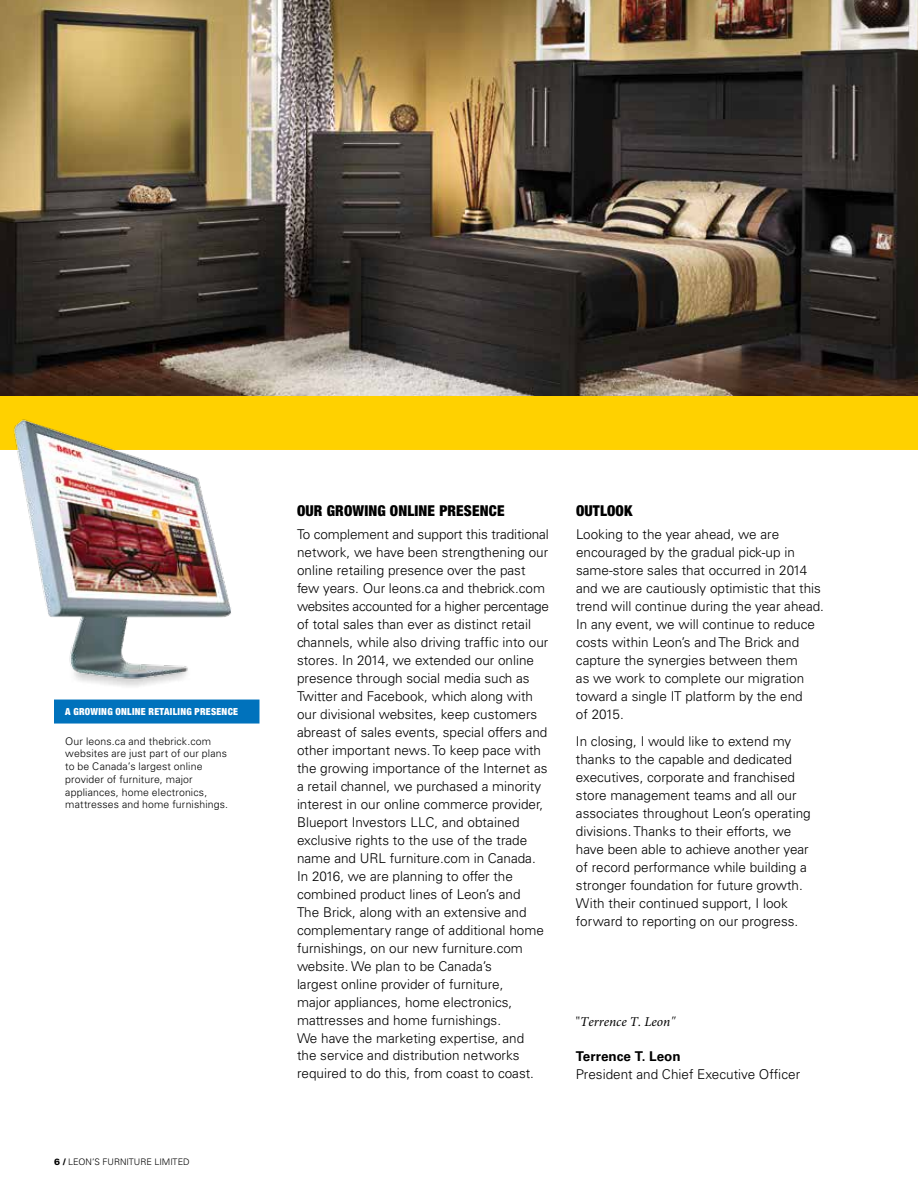
<style>
.page{position:relative;width:918px;height:1188px;background:#fff}
.page>*{position:absolute;margin:0;border:0;box-sizing:border-box;transform-origin:0 0}
.t1{font:900 condensed 15px "Helvetica Neue";letter-spacing:.01em;color:#000}
.t2{font:300 13.5px/18px "Univers";color:#000}
.t3{font:italic 13.5px "Minion Pro";color:#000}
.t4{font:700 13.5px "Univers";color:#000}
.t5{font:300 10.5px/12.8px "Univers";letter-spacing:.015em;color:#000}
.t6{font:900 condensed 9.75px "Helvetica Neue";letter-spacing:.03em;color:#fff}
.t7{font:300 9px "Univers";color:#000}
.s1{font-weight:900}
.s2{font-style:normal}
</style>
<div class="page">
<img style="left:0;top:0;width:918px;height:396px">
<div style="left:0;top:396px;width:918px;height:54px;background:#ffd100"></div>
<img style="left:10px;top:412px;width:272px;height:288px">
<div style="left:54px;top:700px;width:206px;height:24px;background:#0072bc"></div>
<p class="t6" style="left:65px;top:706px;width:174px">A GROWING ONLINE RETAILING PRESENCE</p>
<p class="t5" style="left:65px;top:734px;width:164px">Our leons.ca and thebrick.com websites are just part of our plans to be Canada’s largest online provider of furniture, major appliances, home electronics, mattresses and home furnishings.</p>
<p class="t7" style="left:54px;top:1156px;width:136px"><span class="s1">6 /</span> Leon’s Furniture Li mited</p>
<p class="t1" style="left:297px;top:502px;width:209px">OUR GROWING ONLINE PRESENCE</p>
<p class="t2" style="left:297px;top:525px;width:253px">To complement and support this traditional network, we have been strengthening our online retailing presence over the past few years. Our leons.ca and thebrick.com websites accounted for a higher percentage of total sales than ever as distinct retail channels, while also driving traffic into our stores. In 2014, we extended our online presence through social media such as Twitter and Facebook, which along with our divisional websites, keep customers abreast of sales events, special offers and other important news. To keep pace with the growing importance of the Internet as a retail channel, we purchased a minority interest in our online commerce provider, Blueport Investors LLC, and obtained exclusive rights to the use of the trade name and U RL furniture.com in Canada.<br>In 2016, we are planning to offer the combined product lines of Leon’s and<br>The Brick, along with an extensive and complementary range of additional home furnishings, on our new furniture.com website. We plan to be Canada’s<br>largest online provider of furniture,<br>major appliances, home electronics, mattresses and home furnishings.<br>We have the marketing expertise, and<br>the service and distribution networks required to do this, from coast to coast.</p>
<p class="t1" style="left:576px;top:502px;width:58px">OUTLOOK</p>
<p class="t2" style="left:576px;top:525px;width:250px">Looking to the year ahead, we are encouraged by the gradual pick-up in same-store sales that occurred in 2014 and we are cautiously optimistic that this trend will continue during the year ahead.<br>In any event, we will continue to reduce costs within Leon’s and The Brick and capture the synergies between them<br>as we work to complete our migration toward a single IT platform by the end<br>of 2015.</p>
<p class="t2" style="left:576px;top:732px;width:236px">In closing, I would like to extend my thanks to the capable and dedicated executives, corporate and franchised store management teams and all our associates throughout Leon’s operating divisions. Thanks to their efforts, we have been able to achieve another year of record performance while building a stronger foundation for future growth.<br>With their continued support, I look forward to reporting on our progress.</p>
<p class="t3" style="left:576px;top:1012px;width:101px"><span class="s2">"</span>Terrence T. Leon"</p>
<p class="t4" style="left:576px;top:1048px;width:106px">Terrence T. Leon</p>
<p class="t2" style="left:576px;top:1065px;width:226px">President and Chief Executive Officer</p>
</div>
